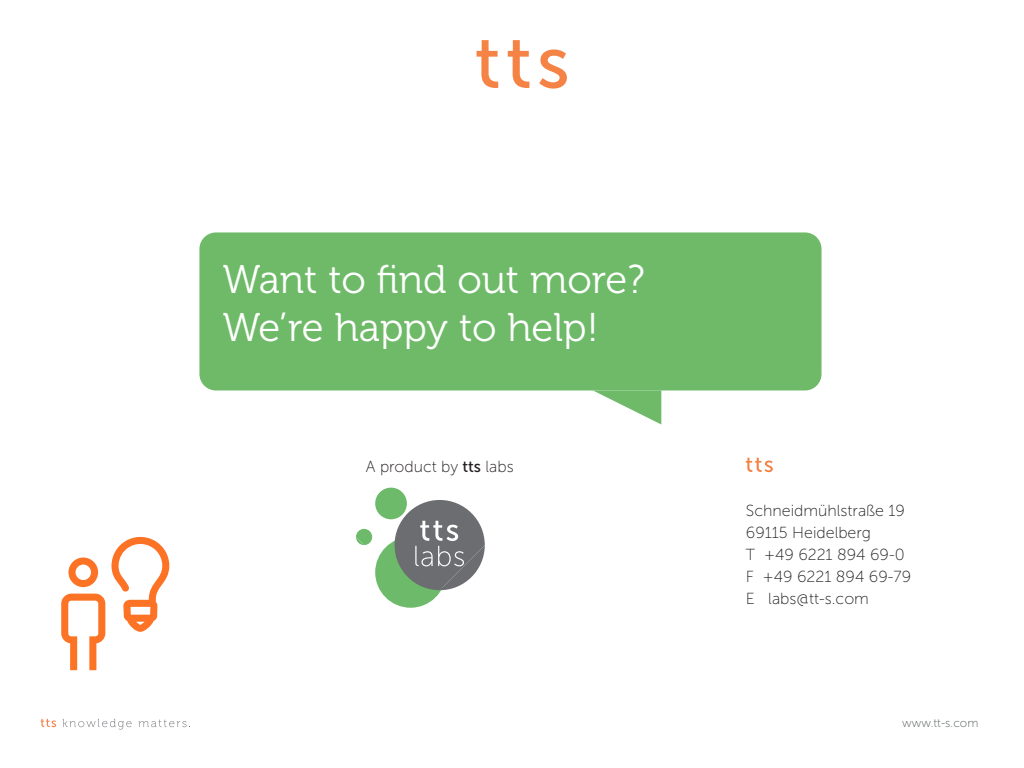
<style>
.page{position:relative;width:1024px;height:768px;background:#fff}
.page>*{position:absolute;margin:0;border:0;box-sizing:border-box;transform-origin:0 0}
.Information_Head{font:40px/48px "Museo 300";color:#fff}
.Informationstext{font:16px "Museo Sans 100";color:#231f20}
.t1{font:12px "Museo Sans 100";color:#535758}
.s1{font-family:"Museo Sans 500"}
</style>
<div class="page">
<svg style="left:41px;top:719px;width:15px;height:8px"></svg>
<svg style="left:62px;top:719px;width:70px;height:10px"></svg>
<svg style="left:139px;top:720px;width:51px;height:7px"></svg>
<svg style="left:477px;top:40px;width:21px;height:48px"></svg>
<svg style="left:508px;top:40px;width:21px;height:48px"></svg>
<svg style="left:539px;top:49px;width:28px;height:40px"></svg>
<div style="left:199px;top:232px;width:622px;height:158px;background:#6eba68;border-radius:16px"></div>
<svg style="left:593px;top:390px;width:68px;height:34px"></svg>
<svg style="left:746px;top:458px;width:27px;height:14px"></svg>
<svg style="left:356px;top:529px;width:16px;height:16px"></svg>
<div style="left:375px;top:537px;width:71px;height:71px;background:#6dbb6a;border-radius:50%"></div>
<div style="left:375px;top:488px;width:32px;height:31px;background:#6dbb6a;border-radius:50%"></div>
<svg style="left:395px;top:500px;width:90px;height:90px"></svg>
<svg style="left:61px;top:594px;width:44px;height:76px"></svg>
<svg style="left:68px;top:557px;width:30px;height:30px"></svg>
<svg style="left:111px;top:537px;width:58px;height:95px"></svg>
<p class="Information_Head" style="left:223px;top:256px;width:423px">Want to find out more?<br>We’re happy to help!</p>
<p class="Informationstext" style="left:366px;top:458px;width:149px">A product by <span class="s1">tts</span> labs</p>
<p class="Informationstext" style="left:746px;top:502px;width:161px">Schneidmühlstraße 19</p>
<p class="Informationstext" style="left:746px;top:524px;width:127px">69115 Heidelberg</p>
<p class="Informationstext" style="left:746px;top:546px;width:160px">T +49 6221 894 69-0</p>
<p class="Informationstext" style="left:746px;top:568px;width:167px">F +49 6221 894 69-79</p>
<p class="Informationstext" style="left:746px;top:590px;width:125px">E labs@tt-s.com</p>
<p class="t1" style="left:902px;top:716px;width:78px">www.tt-s.com</p>
</div>
